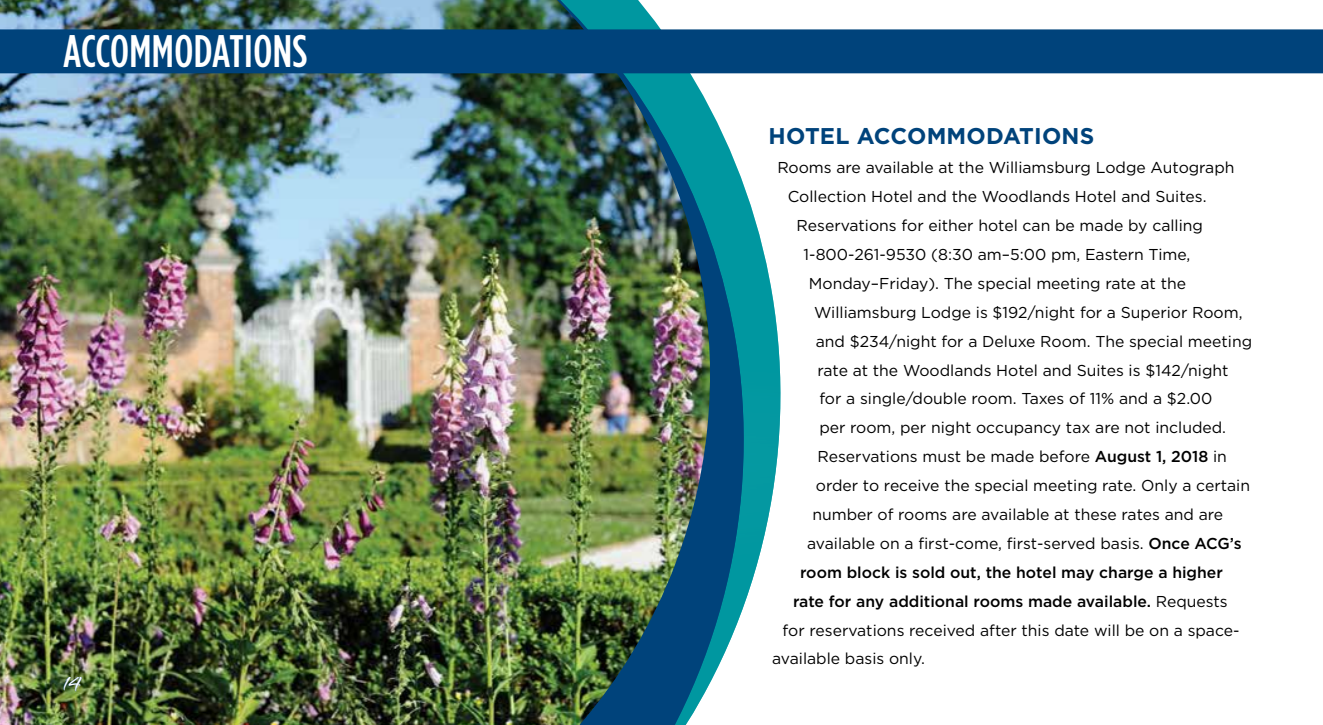
<style>
.page{position:relative;width:1323px;height:725px;background:#fff}
.page>*{position:absolute;margin:0;border:0;box-sizing:border-box;transform-origin:0 0}
.t1{font:500 45.5px "Gotham Condensed";letter-spacing:.01em;color:#fff}
.t2{font:28px "The Nauti Gal ROB";color:#fff}
.t3{font:700 22.75px "Gotham";letter-spacing:.01em;color:#00437b}
.t4{font:15.75px "Gotham";color:#000}
.t5{font:500 15.75px "Gotham";color:#000}
.s1{font-weight:500}
.s2{font-weight:400}
</style>
<div class="page">
<svg style="left:751px;top:73px;width:40px;height:511px"></svg>
<img style="left:0;top:0;width:751px;height:724px">
<div style="left:0;top:29px;width:1323px;height:44px;background:#00437b"></div>
<h1 class="t1" style="left:63px;top:25px;width:246px">ACCOMMODATIONS</h1>
<h2 class="t2" style="left:63px;top:667px;width:18px">14</h2>
<h3 class="t3" style="left:769px;top:121px;width:327px">HOTEL ACCOMMODATIONS</h3>
<p class="t4" style="left:777px;top:158px;width:459px">Rooms are available at the Williamsburg Lodge Autograph</p>
<p class="t4" style="left:788px;top:186px;width:420px">Collection Hotel and the Woodlands Hotel and Suites.</p>
<p class="t4" style="left:797px;top:215px;width:408px">Reservations for either hotel can be made by calling</p>
<p class="t4" style="left:804px;top:244px;width:388px">1-800-261-9530 (8:30 am–5:00 pm, Eastern Time,</p>
<p class="t4" style="left:809px;top:273px;width:379px">Monday–Friday). The special meeting rate at the</p>
<p class="t4" style="left:814px;top:302px;width:430px">Williamsburg Lodge is $192/night for a Superior Room,</p>
<p class="t4" style="left:816px;top:331px;width:438px">and $234/night for a Deluxe Room. The special meeting</p>
<p class="t4" style="left:818px;top:360px;width:413px">rate at the Woodlands Hotel and Suites is $142/night</p>
<p class="t4" style="left:819px;top:389px;width:395px">for a single/double room. Taxes of 11% and a $2.00</p>
<p class="t4" style="left:819px;top:417px;width:408px">per room, per night occupancy tax are not included.</p>
<p class="t4" style="left:818px;top:446px;width:411px">Reservations must be made before <span class="s1">August 1, 2018</span> in</p>
<p class="t4" style="left:816px;top:475px;width:436px">order to receive the special meeting rate. Only a certain</p>
<p class="t4" style="left:812px;top:504px;width:412px">number of rooms are available at these rates and are</p>
<p class="t4" style="left:807px;top:533px;width:436px">available on a first-come, first-served basis. <span class="s1">Once ACG’s</span></p>
<p class="t5" style="left:800px;top:562px;width:424px">room block is sold out, the hotel may charge a higher</p>
<p class="t5" style="left:793px;top:590px;width:436px">rate for any additional rooms made available. <span class="s2">Requests</span></p>
<p class="t4" style="left:783px;top:619px;width:458px">for reservations received after this date will be on a space-</p>
<p class="t4" style="left:772px;top:648px;width:154px">available basis only.</p>
</div>
